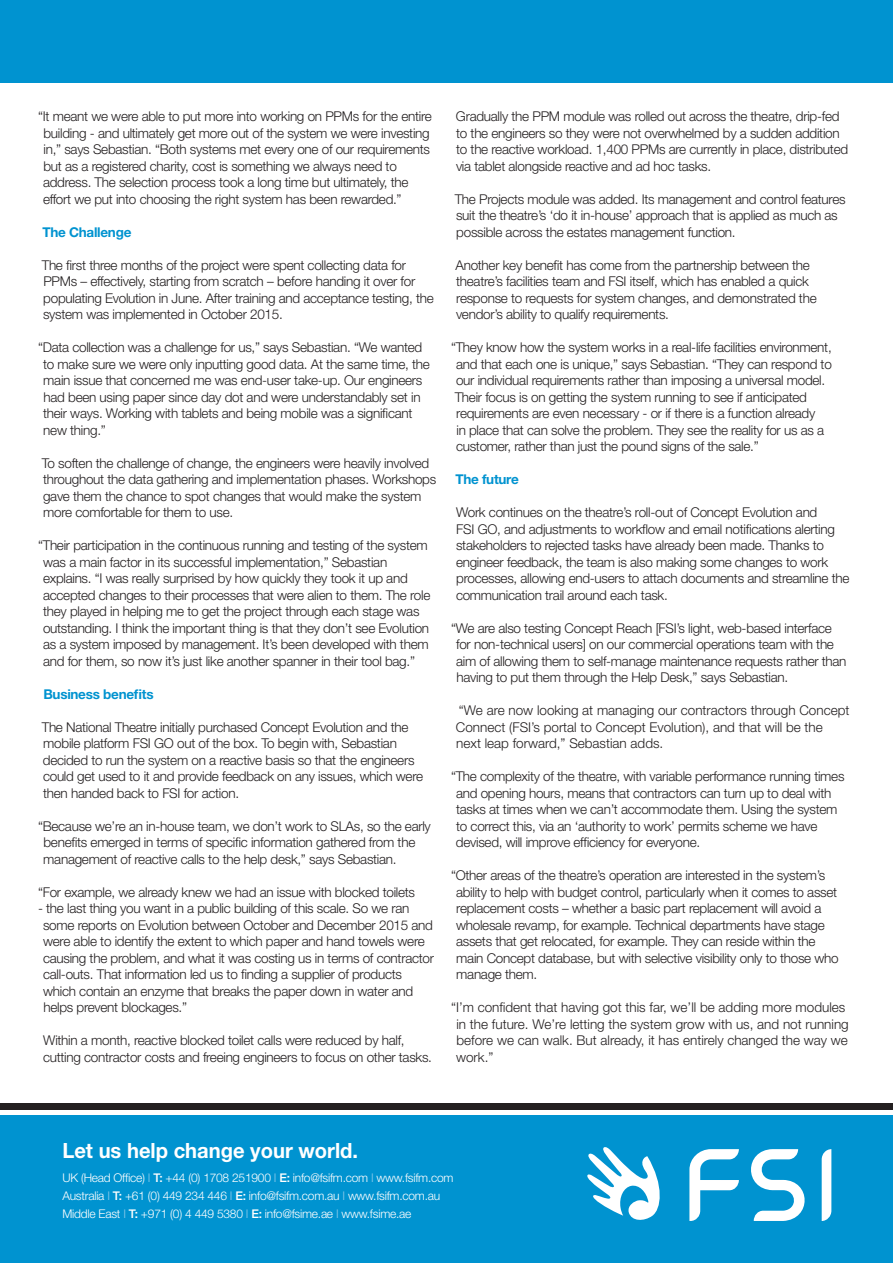
<style>
.page{position:relative;width:893px;height:1263px;background:#fff}
.page>*{position:absolute;margin:0;border:0;box-sizing:border-box;transform-origin:0 0}
.t1{font:700 21px "Helvetica Neue";color:#fff;scale:.96 1}
.t2{font:300 13.5px/16.5px "Helvetica Neue";letter-spacing:-.02em;color:#231f20}
.t3{font:300 13.5px/16.5px "Helvetica Neue";color:#231f20}
.t4{font:700 13.5px "Helvetica Neue";letter-spacing:-.02em;color:#0093d0}
.t5{font:300 12px/18px "Helvetica Neue";letter-spacing:-.02em;color:#fff}
.s1{color:#89c9ea}
.s2{font-weight:500}
</style>
<div class="page">
<div style="left:0;top:1115px;width:893px;height:148px;background:#0093d0"></div>
<div style="left:0;top:1103px;width:893px;height:7px;background:#231f20"></div>
<div style="left:0;top:0;width:893px;height:83px;background:#0093d0"></div>
<svg style="left:689px;top:1149px;width:116px;height:72px"></svg>
<svg style="left:822px;top:1149px;width:9px;height:72px"></svg>
<svg style="left:587px;top:1147px;width:73px;height:73px"></svg>
<p class="t2" style="left:43px;top:108px;width:390px;text-indent:-5px">“It meant we were able to put more into working on PPMs for the entire building - and ultimately get more out of the system we were investing in,” says Sebastian. “Both systems met every one of our requirements but as a registered charity, cost is something we always need to address. The selection process took a long time but ultimately, the effort we put into choosing the right system has been rewarded.”</p>
<p class="t4" style="left:42px;top:224px;width:90px">The Challenge</p>
<p class="t2" style="left:42px;top:256px;width:393px">The first three months of the project were spent collecting data for PPMs – effectively, starting from scratch – before handing it over for populating Evolution in June. After training and acceptance testing, the system was implemented in October 2015.</p>
<p class="t2" style="left:43px;top:339px;width:388px;text-indent:-5px">“Data collection was a challenge for us,” says Sebastian. “We wanted to make sure we were only inputting good data. At the same time, the main issue that concerned me was end-user take-up. Our engineers had been using paper since day dot and were understandably set in their ways. Working with tablets and being mobile was a significant new thing.”</p>
<p class="t2" style="left:42px;top:454px;width:396px">To soften the challenge of change, the engineers were heavily involved throughout the data gathering and implementation phases. Workshops gave them the chance to spot changes that would make the system more comfortable for them to use.</p>
<p class="t2" style="left:43px;top:537px;width:389px;text-indent:-5px">“Their participation in the continuous running and testing of the system was a main factor in its successful implementation,” Sebastian explains. “I was really surprised by how quickly they took it up and accepted changes to their processes that were alien to them. The role they played in helping me to get the project through each stage was outstanding. I think the important thing is that they don’t see Evolution as a system imposed by management. It’s been developed with them and for them, so now it’s just like another spanner in their tool bag.”</p>
<p class="t4" style="left:43px;top:686px;width:112px">Business benefits</p>
<p class="t2" style="left:42px;top:718px;width:383px">The National Theatre initially purchased Concept Evolution and the mobile platform FSI GO out of the box. To begin with, Sebastian decided to run the system on a reactive basis so that the engineers could get used to it and provide feedback on any issues, which were then handed back to FSI for action.</p>
<p class="t2" style="left:43px;top:817px;width:389px;text-indent:-5px">“Because we’re an in-house team, we don’t work to SLAs, so the early benefits emerged in terms of specific information gathered from the management of reactive calls to the help desk,” says Sebastian.</p>
<p class="t2" style="left:38px;top:883px;width:379px">“For example, we already knew we had an issue with blocked toilets</p>
<p class="t2" style="left:43px;top:900px;width:392px;text-indent:-5px">- the last thing you want in a public building of this scale. So we ran some reports on Evolution between October and December 2015 and were able to identify the extent to which paper and hand towels were causing the problem, and what it was costing us in terms of contractor call-outs. That information led us to finding a supplier of products which contain an enzyme that breaks the paper down in water and helps prevent blockages.”</p>
<p class="t2" style="left:43px;top:1032px;width:390px">Within a month, reactive blocked toilet calls were reduced by half, cutting contractor costs and freeing engineers to focus on other tasks.</p>
<p class="t2" style="left:456px;top:108px;width:394px">Gradually the PPM module was rolled out across the theatre, drip-fed to the engineers so they were not overwhelmed by a sudden addition to the reactive workload. 1,400 PPMs are currently in place, distributed via tablet alongside reactive and ad hoc tasks.</p>
<p class="t2" style="left:455px;top:190px;width:392px">The Projects module was added. Its management and control features suit the theatre’s ‘do it in-house’ approach that is applied as much as possible across the estates management function.</p>
<p class="t2" style="left:455px;top:256px;width:363px">Another key benefit has come from the partnership between the theatre’s facilities team and FSI itself, which has enabled a quick response to requests for system changes, and demonstrated the vendor’s ability to qualify requirements.</p>
<p class="t2" style="left:451px;top:339px;width:382px">“They know how the system works in a real-life facilities environment, and that each one is unique,” says Sebastian. “They can respond to our individual requirements rather than imposing a universal model.<br>Their focus is on getting the system running to see if anticipated requirements are even necessary - or if there is a function already<br>in place that can solve the problem. They see the reality for us as a customer, rather than just the pound signs of the sale.”</p>
<p class="t4" style="left:455px;top:471px;width:65px">The future</p>
<p class="t2" style="left:456px;top:504px;width:395px">Work continues on the theatre’s roll-out of Concept Evolution and<br>FSI GO, and adjustments to workflow and email notifications alerting stakeholders to rejected tasks have already been made. Thanks to engineer feedback, the team is also making some changes to work processes, allowing end-users to attach documents and streamline the communication trail around each task.</p>
<p class="t2" style="left:456px;top:619px;width:392px;text-indent:-5px">“We are also testing Concept Reach [FSI’s light, web-based interface for non-technical users] on our commercial operations team with the aim of allowing them to self-manage maintenance requests rather than having to put them through the Help Desk,” says Sebastian.</p>
<p class="t3" style="left:456px;top:702px;width:395px">“We are now looking at managing our contractors through Concept<br>Connect (FSI’s portal to Concept Evolution), and that will be the next leap forward,” Sebastian adds.</p>
<p class="t2" style="left:456px;top:768px;width:390px;text-indent:-5px">“The complexity of the theatre, with variable performance running times and opening hours, means that contractors can turn up to deal with tasks at times when we can’t accommodate them. Using the system to correct this, via an ‘authority to work’ permits scheme we have devised, will improve efficiency for everyone.</p>
<p class="t2" style="left:456px;top:867px;width:384px;text-indent:-5px">“Other areas of the theatre’s operation are interested in the system’s ability to help with budget control, particularly when it comes to asset replacement costs – whether a basic part replacement will avoid a wholesale revamp, for example. Technical departments have stage assets that get relocated, for example. They can reside within the main Concept database, but with selective visibility only to those who manage them.</p>
<p class="t3" style="left:456px;top:999px;width:394px;text-indent:-5px">“I’m confident that having got this far, we’ll be adding more modules in the future. We’re letting the system grow with us, and not running before we can walk. But already, it has entirely changed the way we work.”</p>
<p class="t1" style="left:62px;top:1138px;width:310px">Let us help change your world.</p>
<p class="t5" style="left:62px;top:1169px;width:393px">UK (Head Office) <span class="s1">I</span> <span class="s2">T:</span> +44 (0) 1708 251900 <span class="s1">I</span> <span class="s2">E:</span> info@fsifm.com <span class="s1">I</span> www.fsifm.com<br>Australia <span class="s1">I</span> <span class="s2">T:</span> +61 (0) 449 234 446 <span class="s1">I</span> <span class="s2">E:</span> info@fsifm.com.au <span class="s1">I</span> www.fsifm.com.au<br>Middle East <span class="s1">I</span> <span class="s2">T:</span> +971 (0) 4 449 5380 <span class="s1">I</span> <span class="s2">E:</span> info@fsime.ae <span class="s1">I</span> www.fsime.ae</p>
</div>
